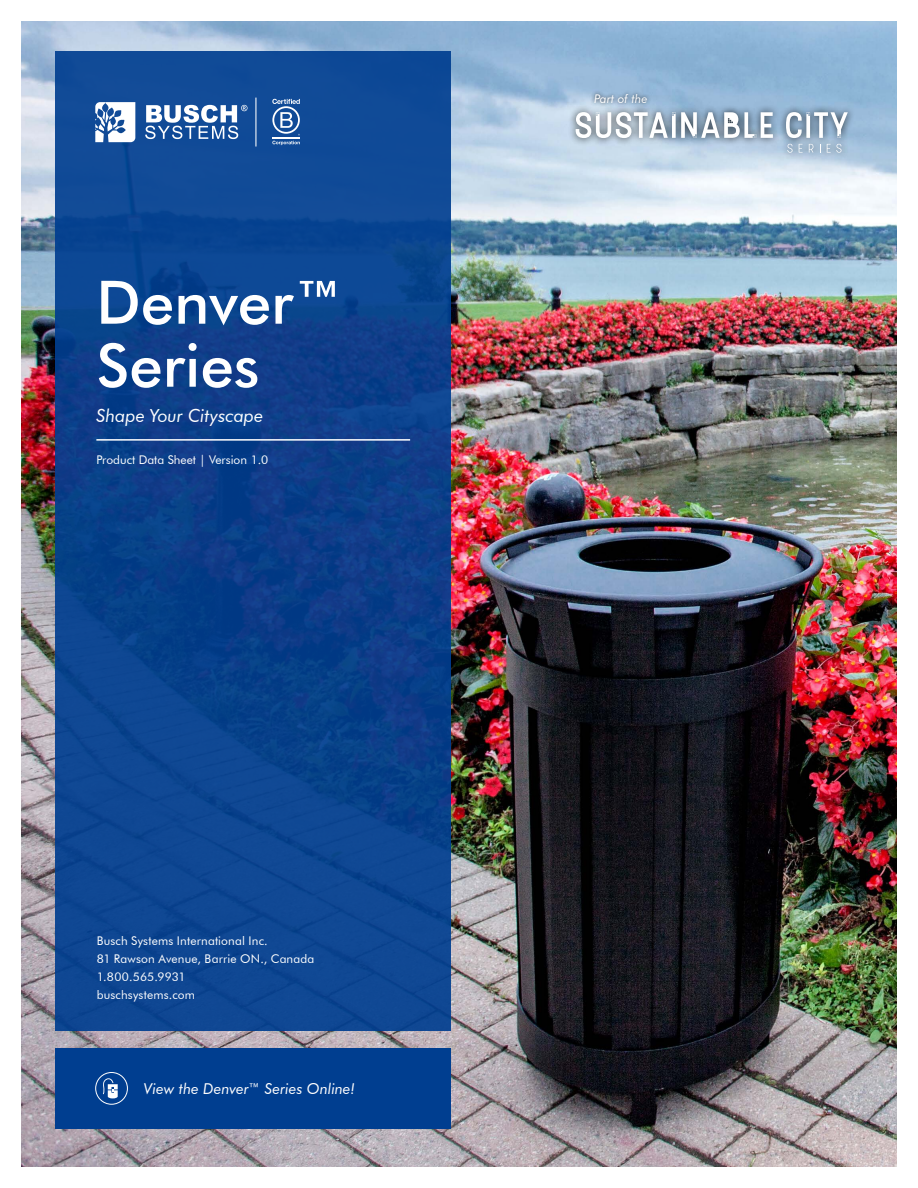
<style>
.page{position:relative;width:918px;height:1188px;background:#fff}
.page>*{position:absolute;margin:0;border:0;box-sizing:border-box;transform-origin:0 0}
.t1{font:500 60px/63px "Futura BT";color:#fff}
.t2{font:italic 18px "Futura BT";color:#fff}
.t3{font:italic 15px "Futura BT";color:#fff}
.t4{font:12px/18px "Futura BT";letter-spacing:.015em;color:#fff}
.t5{font:italic 12px "Futura BT";color:#fff}
</style>
<div class="page">
<img style="left:21px;top:21px;width:876px;height:1146px">
<div style="left:55px;top:51px;width:395px;height:980px;background:linear-gradient(to right,#0c4490,#0d428e)"></div>
<div style="left:55px;top:1048px;width:395px;height:80px;background:#003e90"></div>
<svg style="left:95px;top:102px;width:40px;height:40px"></svg>
<svg style="left:145px;top:105px;width:103px;height:34px"></svg>
<hr style="left:255px;top:98px;width:1px;height:49px;background:#fff">
<svg style="left:272px;top:99px;width:28px;height:46px"></svg>
<div style="left:95px;top:1072px;width:33px;height:33px;border:1px solid #fff;border-radius:50%"></div>
<svg style="left:103px;top:1078px;width:15px;height:20px"></svg>
<hr style="left:96px;top:439px;width:314px;height:2px;background:#fff">
<div style="left:590px;top:89px;width:61px;height:18px;background:#000;opacity:.8"></div>
<div style="left:568px;top:104px;width:287px;height:56px;background:#000;opacity:.8"></div>
<svg style="left:675px;top:112px;width:1px;height:26px"></svg>
<svg style="left:576px;top:112px;width:99px;height:26px"></svg>
<svg style="left:681px;top:112px;width:92px;height:26px"></svg>
<svg style="left:786px;top:112px;width:62px;height:26px"></svg>
<svg style="left:787px;top:144px;width:6px;height:9px"></svg>
<svg style="left:799px;top:144px;width:4px;height:9px"></svg>
<svg style="left:809px;top:144px;width:4px;height:9px"></svg>
<svg style="left:827px;top:144px;width:15px;height:9px"></svg>
<h1 class="t1" style="left:96px;top:270px;width:248px">Denver™<br>Series</h1>
<h2 class="t2" style="left:96px;top:405px;width:168px">Shape Your Cityscape</h2>
<p class="t4" style="left:96px;top:450px;width:173px">Product Data Sheet | Version 1.0</p>
<p class="t4" style="left:97px;top:932px;width:219px">Busch Systems International Inc.<br>81 Rawson Avenue, Barrie ON., Canada<br>1.800.565.9931<br>buschsystems.com</p>
<p class="t3" style="left:144px;top:1079px;width:213px">View the Denver™ Series Online!</p>
<p class="t5" style="left:594px;top:91px;width:55px">Part of the</p>
</div>
